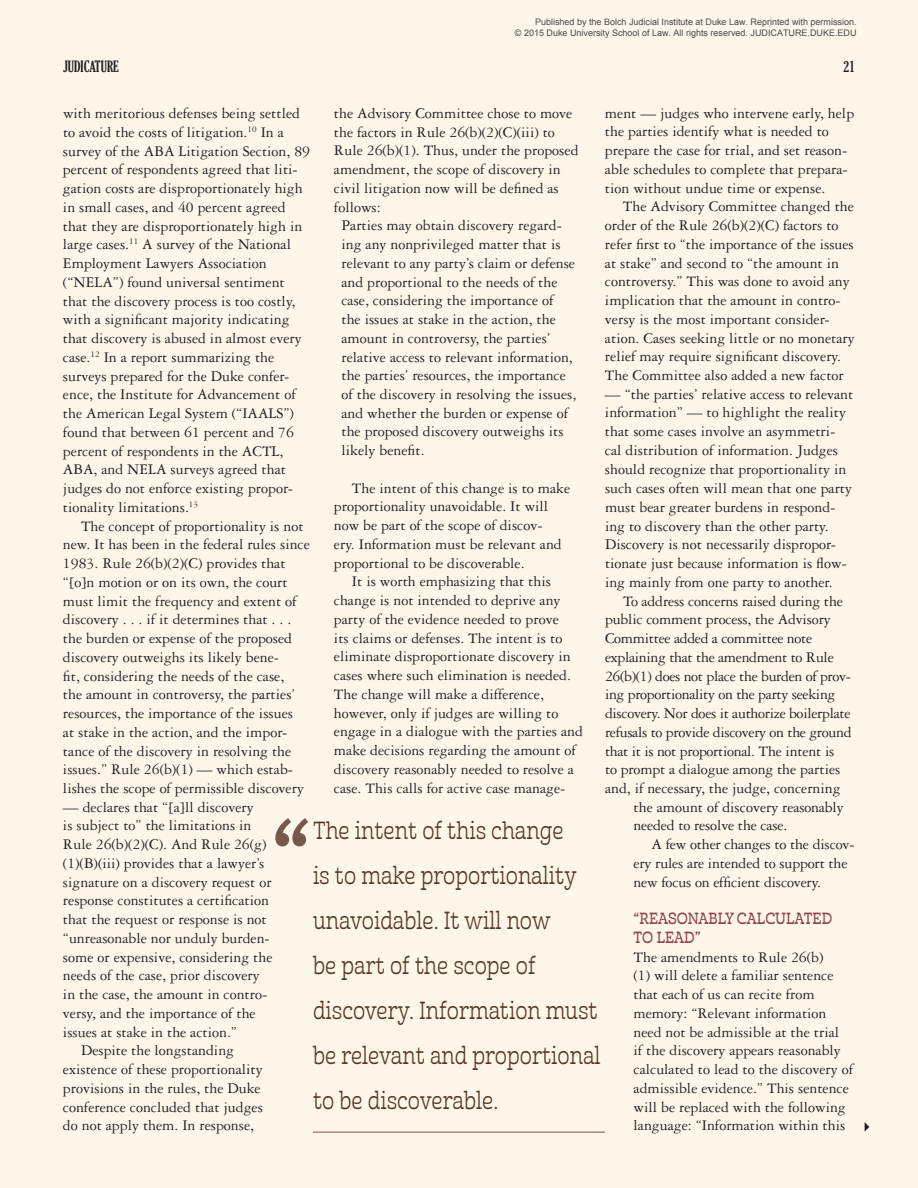
<style>
.page{position:relative;width:918px;height:1188px;background:#fef7e9}
.page>*{position:absolute;margin:0;border:0;box-sizing:border-box;transform-origin:0 0}
.t1{font:extra-condensed 108px "Gloucester";color:#76594a}
.Body_Copy{font:24px/45px "Cabrito Inv Con Reg";color:#563727}
.Body_Copy-2{font:15.75px/18.8px "Garamond 3 LT Std";color:#231f20}
.Quoted_Text{font:15.75px/18.8px "Garamond 3 LT Std";color:#231f20}
.Body_Copy_-_no_inden{font:15.75px/18.8px "Garamond 3 LT Std";color:#231f20}
.Body_Copy-3{font:15.75px "Garamond 3 LT Std";letter-spacing:-.02em;color:#231f20}
.Subhead-section-caps{font:15.75px/18.8px "Cabrito Inv Con Dem";color:#90444d}
.t2{font:extra-condensed 15px "Gloucester";color:#231f20}
.t3{font:9px/10.8px "Arial";color:rgb(0 0 0/.71);text-align:right}
</style>
<div class="page">
<hr style="left:313px;top:1132px;width:292px;height:1px;background:#90444d">
<p class="t3" style="left:515px;top:17px;width:343px">Published by the Bolch Judicial Institute at Duke Law. Reprinted with permission.<br>© 2015 Duke University School of Law. All rights reserved. JUDICATURE.DUKE.EDU</p>
<p class="t2" style="left:63px;top:58px;width:57px">JUDICATURE</p>
<p class="t2" style="left:843px;top:58px;width:13px">21</p>
<p class="Body_Copy-2" style="left:63px;top:104px;width:249px">with meritorious defenses being settled to avoid the costs of litigation.<sup>10</sup> In a survey of the ABA Litigation Section, 89 percent of respondents agreed that liti&shy;gation costs are disproportionately high in small cases, and 40 percent agreed that they are disproportionately high in large cases.<sup>11</sup> A survey of the National Employment Lawyers Association (“NELA”) found universal sentiment that the discovery process is too costly, with a significant majority indicating that discovery is abused in almost every case.<sup>12</sup> In a report summarizing the surveys prepared for the Duke confer&shy;ence, the Institute for Advancement of the American Legal System (“IAALS”) found that between 61 percent and 76 percent of respondents in the ACTL, ABA, and NELA surveys agreed that judges do not enforce existing propor&shy;tionality limitations.<sup>13</sup></p>
<p class="Body_Copy-2" style="left:63px;top:517px;width:248px;text-indent:18px">The concept of proportionality is not new. It has been in the federal rules since 1983. Rule 26(b)(2)(C) provides that “[o]n motion or on its own, the court must limit the frequency and extent of discovery . . . if it determines that . . . the burden or expense of the proposed discovery outweighs its likely bene-<br>fit, considering the needs of the case,<br>the amount in controversy, the parties’ resources, the importance of the issues<br>at stake in the action, and the impor&shy;tance of the discovery in resolving the issues.” Rule 26(b)(1) — which estab&shy;lishes the scope of permissible discovery</p>
<p class="Body_Copy-2" style="left:63px;top:798px;width:211px">— declares that “[a]ll discovery<br>is subject to” the limitations in Rule 26(b)(2)(C). And Rule 26(g) (1)(B)(iii) provides that a lawyer’s signature on a discovery request or response constitutes a certification that the request or response is not “unreasonable nor unduly burden&shy;some or expensive, considering the needs of the case, prior discovery in the case, the amount in contro&shy;versy, and the importance of the issues at stake in the action.”</p>
<p class="Body_Copy-2" style="left:63px;top:1041px;width:201px;text-indent:18px">Despite the longstanding existence of these proportionality provisions in the rules, the Duke conference concluded that judges do not apply them. In response,</p>
<p class="Body_Copy-2" style="left:605px;top:104px;width:251px">ment — judges who intervene early, help the parties identify what is needed to prepare the case for trial, and set reason&shy;able schedules to complete that prepara&shy;tion without undue time or expense.</p>
<p class="Body_Copy-2" style="left:605px;top:197px;width:251px;text-indent:18px">The Advisory Committee changed the order of the Rule 26(b)(2)(C) factors to refer first to “the importance of the issues at stake” and second to “the amount in controversy.” This was done to avoid any implication that the amount in contro&shy;versy is the most important consider&shy;ation. Cases seeking little or no monetary relief may require significant discovery.<br>The Committee also added a new factor</p>
<p class="Body_Copy-2" style="left:605px;top:385px;width:250px">— “the parties’ relative access to relevant information” — to highlight the reality that some cases involve an asymmetri&shy;cal distribution of information. Judges should recognize that proportionality in such cases often will mean that one party must bear greater burdens in respond&shy;ing to discovery than the other party.<br>Discovery is not necessarily dispropor&shy;tionate just because information is flow&shy;ing mainly from one party to another.</p>
<p class="Body_Copy-2" style="left:623px;top:592px;width:221px">To address concerns raised during the</p>
<p class="Body_Copy-2" style="left:605px;top:610px;width:227px">public comment process, the Advisory</p>
<p class="Body_Copy-3" style="left:605px;top:630px;width:209px">Committee added a committee note</p>
<p class="Body_Copy-3" style="left:605px;top:649px;width:230px">explaining that the amendment to Rule</p>
<p class="Body_Copy-3" style="left:605px;top:667px;width:248px">26(b)(1) does not place the burden of prov-</p>
<p class="Body_Copy-3" style="left:605px;top:686px;width:232px">ing proportionality on the party seeking</p>
<p class="Body_Copy-3" style="left:605px;top:705px;width:247px">discovery. Nor does it authorize boilerplate</p>
<p class="Body_Copy-3" style="left:605px;top:724px;width:248px">refusals to provide discovery on the ground</p>
<p class="Body_Copy-3" style="left:605px;top:742px;width:231px">that it is not proportional. The intent is</p>
<p class="Body_Copy-2" style="left:605px;top:760px;width:237px">to prompt a dialogue among the parties</p>
<p class="Body_Copy-2" style="left:605px;top:779px;width:237px">and, if necessary, the judge, concerning</p>
<p class="Body_Copy-2" style="left:634px;top:798px;width:212px">the amount of discovery reasonably</p>
<p class="Body_Copy-2" style="left:634px;top:816px;width:155px">needed to resolve the case.</p>
<p class="Body_Copy-2" style="left:634px;top:835px;width:223px;text-indent:18px">A few other changes to the discov&shy;ery rules are intended to support the new focus on efficient discovery.</p>
<p class="Subhead-section-caps" style="left:634px;top:910px;width:200px">“REASONABLY CALCULATED<br>TO LEAD”</p>
<p class="Body_Copy_-_no_inden" style="left:634px;top:948px;width:221px">The amendments to Rule 26(b)<br>(1) will delete a familiar sentence that each of us can recite from memory: “Relevant information need not be admissible at the trial<br>if the discovery appears reasonably calculated to lead to the discovery of admissible evidence.” This sentence will be replaced with the following language: “Information within this</p>
<p class="Body_Copy-2" style="left:334px;top:104px;width:246px">the Advisory Committee chose to move the factors in Rule 26(b)(2)(C)(iii) to Rule 26(b)(1). Thus, under the proposed amendment, the scope of discovery in civil litigation now will be defined as follows:</p>
<p class="Quoted_Text" style="left:341px;top:216px;width:236px">Parties may obtain discovery regard&shy;ing any nonprivileged matter that is relevant to any party’s claim or defense and proportional to the needs of the case, considering the importance of the issues at stake in the action, the amount in controversy, the parties’ relative access to relevant information, the parties’ resources, the importance of the discovery in resolving the issues, and whether the burden or expense of the proposed discovery outweighs its likely benefit.</p>
<p class="Body_Copy-2" style="left:334px;top:479px;width:238px;text-indent:18px">The intent of this change is to make proportionality unavoidable. It will now be part of the scope of discov-<br>ery. Information must be relevant and proportional to be discoverable.</p>
<p class="Body_Copy-2" style="left:334px;top:572px;width:250px;text-indent:18px">It is worth emphasizing that this change is not intended to deprive any party of the evidence needed to prove<br>its claims or defenses. The intent is to eliminate disproportionate discovery in cases where such elimination is needed.<br>The change will make a difference, however, only if judges are willing to engage in a dialogue with the parties and make decisions regarding the amount of discovery reasonably needed to resolve a case. This calls for active case manage-</p>
<p class="t1" style="left:273px;top:800px;width:37px">“</p>
<p class="Body_Copy" style="left:313px;top:808px;width:265px">The intent of this change is to make proportionality unavoidable. It will now</p>
<p class="Body_Copy" style="left:313px;top:943px;width:289px">be part of the scope of discovery. Information must be relevant and proportional to be discoverable.</p>
</div>
